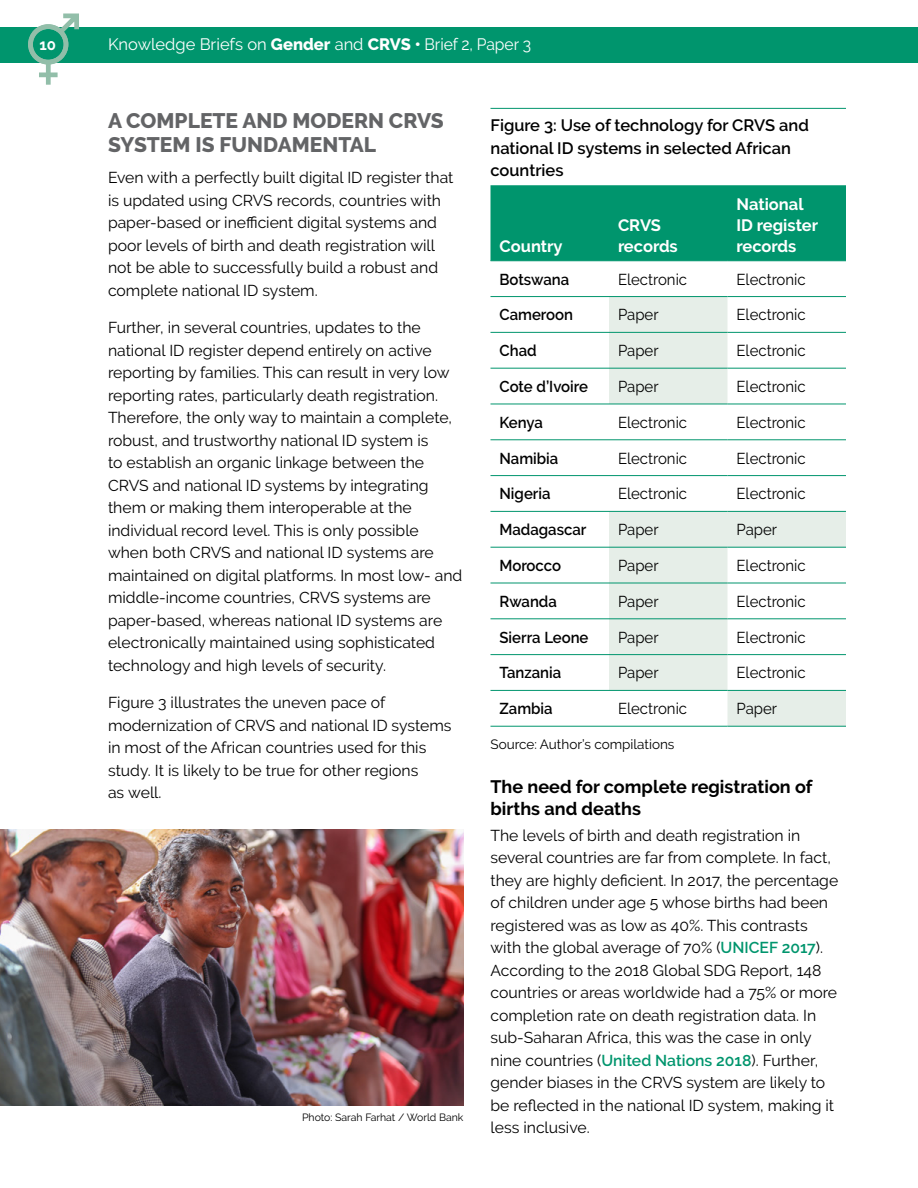
<style>
.page{position:relative;width:918px;height:1188px;background:#fff}
.page>*{position:absolute;margin:0;border:0;box-sizing:border-box;transform-origin:0 0}
.t1{font:800 21px/24px "Raleway";color:#636466}
.t2{font:700 18px/22.5px "Raleway";color:#000}
.table_caption_no_rul{font:600 16.5px/22.5px "Raleway";color:#000}
.t3{font:16.5px "Raleway";color:#fff}
.T1{font:700 16.5px/21px "Raleway";color:#fff}
.T2{font:15.75px/22.5px "Raleway";color:#000}
.T2-2{font:15.75px "Raleway";color:#000;scale:.95 1}
.T2-3{font:600 15.75px "Raleway";color:#000;scale:.95 1}
.t4{font:700 15px "Raleway";color:#fff}
.source{font:13.5px "Raleway";color:#000}
.photo_credit{font:10.5px "Raleway";color:#000}
.s1{font-weight:800}
.s2{font-weight:600;color:#00956d}
</style>
<div class="page">
<div style="left:0;top:27px;width:918px;height:36px;background:#00956d"></div>
<svg style="left:28px;top:14px;width:51px;height:71px"></svg>
<hr style="left:490px;top:108px;width:356px;height:1px;background:#00956d">
<div style="left:490px;top:185px;width:356px;height:75px;background:#00956d"></div>
<svg style="left:609px;top:297px;width:237px;height:429px"></svg>
<hr style="left:490px;top:296px;width:119px;height:1px;background:#00956d">
<hr style="left:609px;top:296px;width:119px;height:1px;background:#00956d">
<hr style="left:728px;top:296px;width:118px;height:1px;background:#00956d">
<hr style="left:490px;top:332px;width:119px;height:1px;background:#00956d">
<hr style="left:609px;top:332px;width:119px;height:1px;background:#00956d">
<hr style="left:728px;top:332px;width:118px;height:1px;background:#00956d">
<hr style="left:490px;top:368px;width:119px;height:1px;background:#00956d">
<hr style="left:609px;top:368px;width:119px;height:1px;background:#00956d">
<hr style="left:728px;top:368px;width:118px;height:1px;background:#00956d">
<hr style="left:490px;top:404px;width:119px;height:1px;background:#00956d">
<hr style="left:609px;top:404px;width:119px;height:1px;background:#00956d">
<hr style="left:728px;top:404px;width:118px;height:1px;background:#00956d">
<hr style="left:490px;top:439px;width:119px;height:1px;background:#00956d">
<hr style="left:609px;top:439px;width:119px;height:1px;background:#00956d">
<hr style="left:728px;top:439px;width:118px;height:1px;background:#00956d">
<hr style="left:490px;top:475px;width:119px;height:1px;background:#00956d">
<hr style="left:609px;top:475px;width:119px;height:1px;background:#00956d">
<hr style="left:728px;top:475px;width:118px;height:1px;background:#00956d">
<hr style="left:490px;top:511px;width:119px;height:1px;background:#00956d">
<hr style="left:609px;top:511px;width:119px;height:1px;background:#00956d">
<hr style="left:728px;top:511px;width:118px;height:1px;background:#00956d">
<hr style="left:490px;top:547px;width:119px;height:1px;background:#00956d">
<hr style="left:609px;top:547px;width:119px;height:1px;background:#00956d">
<hr style="left:728px;top:547px;width:118px;height:1px;background:#00956d">
<hr style="left:490px;top:583px;width:119px;height:1px;background:#00956d">
<hr style="left:609px;top:583px;width:119px;height:1px;background:#00956d">
<hr style="left:728px;top:583px;width:118px;height:1px;background:#00956d">
<hr style="left:490px;top:618px;width:119px;height:1px;background:#00956d">
<hr style="left:609px;top:618px;width:119px;height:1px;background:#00956d">
<hr style="left:728px;top:618px;width:118px;height:1px;background:#00956d">
<hr style="left:490px;top:654px;width:119px;height:1px;background:#00956d">
<hr style="left:609px;top:654px;width:119px;height:1px;background:#00956d">
<hr style="left:728px;top:654px;width:118px;height:1px;background:#00956d">
<hr style="left:490px;top:690px;width:119px;height:1px;background:#00956d">
<hr style="left:609px;top:690px;width:119px;height:1px;background:#00956d">
<hr style="left:728px;top:690px;width:118px;height:1px;background:#00956d">
<hr style="left:490px;top:260px;width:119px;height:1px;background:#00956d">
<hr style="left:609px;top:260px;width:119px;height:1px;background:#00956d">
<hr style="left:728px;top:260px;width:118px;height:1px;background:#00956d">
<hr style="left:490px;top:726px;width:119px;height:1px;background:#00956d">
<hr style="left:609px;top:726px;width:119px;height:1px;background:#00956d">
<hr style="left:728px;top:726px;width:118px;height:1px;background:#00956d">
<img style="left:0;top:830px;width:464px;height:275px">
<p class="t4" style="left:39px;top:36px;width:18px">10</p>
<p class="t3" style="left:108px;top:35px;width:425px">Knowledge Briefs on <span class="s1">Gender</span> and <span class="s1">CRVS •</span> Brief 2, Paper 3</p>
<h2 class="t1" style="left:108px;top:109px;width:337px">A COMPLETE AND MODERN CRVS<br>SYSTEM IS FUNDAMENTAL</h2>
<p class="T2" style="left:108px;top:166px;width:347px">Even with a perfectly built digital ID register that is updated using CRVS records, countries with paper-based or inefficient digital systems and poor levels of birth and death registration will not be able to successfully build a robust and complete national ID system.</p>
<p class="T2" style="left:108px;top:316px;width:356px">Further, in several countries, updates to the national ID register depend entirely on active reporting by families. This can result in very low reporting rates, particularly death registration.<br>Therefore, the only way to maintain a complete, robust, and trustworthy national ID system is<br>to establish an organic linkage between the CRVS and national ID systems by integrating them or making them interoperable at the individual record level. This is only possible when both CRVS and national ID systems are maintained on digital platforms. In most low- and middle-income countries, CRVS systems are paper-based, whereas national ID systems are electronically maintained using sophisticated technology and high levels of security.</p>
<p class="T2" style="left:108px;top:691px;width:345px">Figure 3 illustrates the uneven pace of modernization of CRVS and national ID systems in most of the African countries used for this study. It is likely to be true for other regions<br>as well.</p>
<p class="photo_credit" style="left:302px;top:1111px;width:163px">Photo: Sarah Farhat / World Bank</p>
<p class="table_caption_no_rul" style="left:490px;top:114px;width:320px">Figure 3: Use of technology for CRVS and national ID systems in selected African countries</p>
<p class="T1" style="left:500px;top:236px;width:65px">Country</p>
<p class="T1" style="left:618px;top:215px;width:61px">CRVS records</p>
<p class="T1" style="left:736px;top:194px;width:83px">National<br>ID register records</p>
<p class="T2-3" style="left:500px;top:270px;width:75px">Botswana</p>
<p class="T2-2" style="left:618px;top:270px;width:74px">Electronic</p>
<p class="T2-2" style="left:736px;top:270px;width:74px">Electronic</p>
<p class="T2-3" style="left:500px;top:306px;width:79px">Cameroon</p>
<p class="T2-2" style="left:618px;top:306px;width:44px">Paper</p>
<p class="T2-2" style="left:736px;top:306px;width:74px">Electronic</p>
<p class="T2-3" style="left:500px;top:342px;width:41px">Chad</p>
<p class="T2-2" style="left:618px;top:341px;width:44px">Paper</p>
<p class="T2-2" style="left:736px;top:341px;width:74px">Electronic</p>
<p class="T2-3" style="left:500px;top:377px;width:95px">Cote d’Ivoire</p>
<p class="T2-2" style="left:618px;top:377px;width:44px">Paper</p>
<p class="T2-2" style="left:736px;top:377px;width:74px">Electronic</p>
<p class="T2-3" style="left:500px;top:413px;width:47px">Kenya</p>
<p class="T2-2" style="left:618px;top:413px;width:74px">Electronic</p>
<p class="T2-2" style="left:736px;top:413px;width:74px">Electronic</p>
<p class="T2-3" style="left:500px;top:449px;width:63px">Namibia</p>
<p class="T2-2" style="left:618px;top:449px;width:74px">Electronic</p>
<p class="T2-2" style="left:736px;top:449px;width:74px">Electronic</p>
<p class="T2-3" style="left:500px;top:485px;width:55px">Nigeria</p>
<p class="T2-2" style="left:618px;top:485px;width:74px">Electronic</p>
<p class="T2-2" style="left:736px;top:485px;width:74px">Electronic</p>
<p class="T2-3" style="left:500px;top:521px;width:93px">Madagascar</p>
<p class="T2-2" style="left:618px;top:521px;width:44px">Paper</p>
<p class="T2-2" style="left:736px;top:521px;width:44px">Paper</p>
<p class="T2-3" style="left:500px;top:556px;width:66px">Morocco</p>
<p class="T2-2" style="left:618px;top:556px;width:44px">Paper</p>
<p class="T2-2" style="left:736px;top:556px;width:74px">Electronic</p>
<p class="T2-3" style="left:500px;top:592px;width:62px">Rwanda</p>
<p class="T2-2" style="left:618px;top:592px;width:44px">Paper</p>
<p class="T2-2" style="left:736px;top:592px;width:74px">Electronic</p>
<p class="T2-3" style="left:500px;top:628px;width:95px">Sierra Leone</p>
<p class="T2-2" style="left:618px;top:628px;width:44px">Paper</p>
<p class="T2-2" style="left:736px;top:628px;width:74px">Electronic</p>
<p class="T2-3" style="left:500px;top:664px;width:67px">Tanzania</p>
<p class="T2-2" style="left:618px;top:664px;width:44px">Paper</p>
<p class="T2-2" style="left:736px;top:664px;width:74px">Electronic</p>
<p class="T2-3" style="left:500px;top:700px;width:57px">Zambia</p>
<p class="T2-2" style="left:618px;top:700px;width:74px">Electronic</p>
<p class="T2-2" style="left:736px;top:700px;width:44px">Paper</p>
<p class="source" style="left:490px;top:737px;width:186px">Source: Author’s compilations</p>
<h3 class="t2" style="left:490px;top:775px;width:324px">The need for complete registration of births and deaths</h3>
<p class="T2" style="left:490px;top:824px;width:349px">The levels of birth and death registration in several countries are far from complete. In fact, they are highly deficient. In 2017, the percentage of children under age 5 whose births had been registered was as low as 40%. This contrasts with the global average of 70% (<span class="s2">UNICEF 2017</span>).<br>According to the 2018 Global SDG Report, 148 countries or areas worldwide had a 75% or more completion rate on death registration data. In sub-Saharan Africa, this was the case in only nine countries (<span class="s2">United Nations 2018</span>). Further, gender biases in the CRVS system are likely to be reflected in the national ID system, making it less inclusive.</p>
</div>
